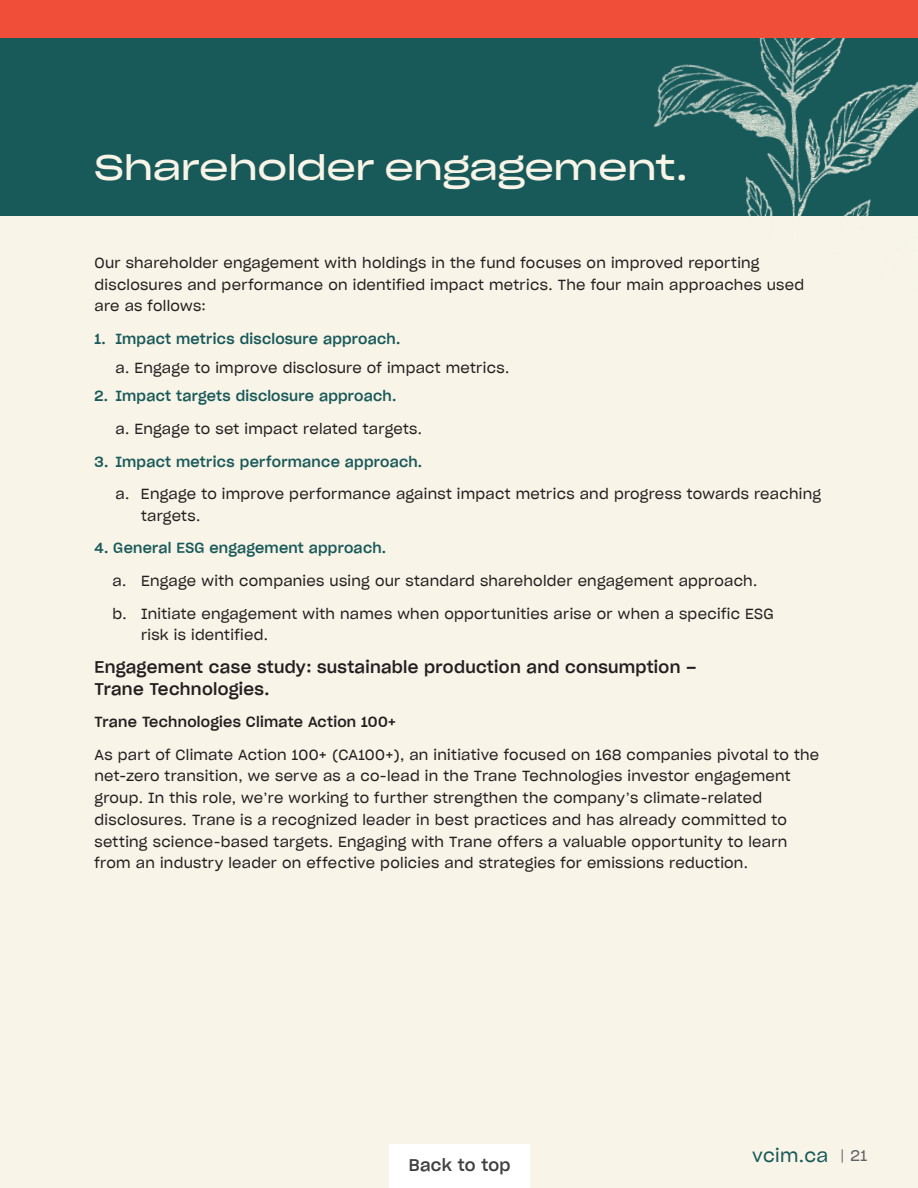
<style>
.page{position:relative;width:918px;height:1188px;background:#f8f4e7}
.page>*{position:absolute;margin:0;border:0;box-sizing:border-box;transform-origin:0 0}
.Main_Heading{font:34.5px "Sharp Grotesk Book 25";letter-spacing:-.01em;color:#f8f4e7}
.t1{font:18px "Sharp Grotesk Book 20";letter-spacing:.02em;color:#185959}
.Bold_11pt{font:16.5px/21.8px "Sharp Grotesk Medium 20";letter-spacing:.02em;color:#231f20}
.t2{font:16.5px "Sharp Grotesk Medium 20";letter-spacing:.02em;color:#414042}
.t3{font:15px "Sharp Grotesk Book 20";color:#636366}
.Body{font:14.25px/21.8px "Sharp Grotesk Book 20";letter-spacing:.02em;color:#231f20}
.Body-2{font:14.25px "Sharp Grotesk Medium 20";letter-spacing:.02em;color:#185959}
.List{font:14.25px "Sharp Grotesk Book 20";letter-spacing:.02em;color:#231f20}
.List-2{font:14.25px "Sharp Grotesk Medium 20";letter-spacing:.02em;color:#185959}
.Body-3{font:14.25px "Sharp Grotesk Medium 20";letter-spacing:.02em;color:#231f20}
</style>
<div class="page">
<div style="left:389px;top:1145px;width:141px;height:43px;background:#fff"></div>
<svg style="left:842px;top:1149px;width:1px;height:14px"></svg>
<div style="left:0;top:38px;width:918px;height:178px;background:#185959"></div>
<img style="left:653px;top:38px;width:265px;height:178px">
<div style="left:0;top:0;width:918px;height:38px;background:#f04e39"></div>
<p class="Main_Heading" style="left:94px;top:137px;width:595px">Shareholder engagement.</p>
<p class="Body" style="left:94px;top:251px;width:711px">Our shareholder engagement with holdings in the fund focuses on improved reporting disclosures and performance on identified impact metrics. The four main approaches used are as follows:</p>
<p class="List-2" style="left:94px;top:327px;width:307px">1. Impact metrics disclosure approach.</p>
<p class="List" style="left:116px;top:356px;width:395px">a. Engage to improve disclosure of impact metrics.</p>
<p class="Body-2" style="left:94px;top:384px;width:303px">2. Impact targets disclosure approach.</p>
<p class="Body" style="left:116px;top:417px;width:308px">a. Engage to set impact related targets.</p>
<p class="Body-2" style="left:94px;top:449px;width:329px">3. Impact metrics performance approach.</p>
<p class="Body" style="left:141px;top:482px;width:682px;text-indent:-25px">a. Engage to improve performance against impact metrics and progress towards reaching targets.</p>
<p class="Body-2" style="left:94px;top:536px;width:293px">4. General ESG engagement approach.</p>
<p class="Body" style="left:112px;top:569px;width:646px">a. Engage with companies using our standard shareholder engagement approach.</p>
<p class="Body" style="left:141px;top:602px;width:634px;text-indent:-28px">b. Initiate engagement with names when opportunities arise or when a specific ESG risk is identified.</p>
<p class="Bold_11pt" style="left:94px;top:655px;width:604px">Engagement case study: sustainable production and consumption –<br>Trane Technologies.</p>
<p class="Body-3" style="left:94px;top:710px;width:303px">Trane Technologies Climate Action 100+</p>
<p class="Body" style="left:95px;top:743px;width:726px">As part of Climate Action 100+ (CA100+), an initiative focused on 168 companies pivotal to the net-zero transition, we serve as a co-lead in the Trane Technologies investor engagement group. In this role, we’re working to further strengthen the company’s climate-related disclosures. Trane is a recognized leader in best practices and has already committed to setting science-based targets. Engaging with Trane offers a valuable opportunity to learn from an industry leader on effective policies and strategies for emissions reduction.</p>
<p class="t2" style="left:409px;top:1151px;width:103px">Back to top</p>
<p class="t1" style="left:752px;top:1141px;width:78px">vcim.ca</p>
<p class="t3" style="left:851px;top:1144px;width:18px">21</p>
</div>
